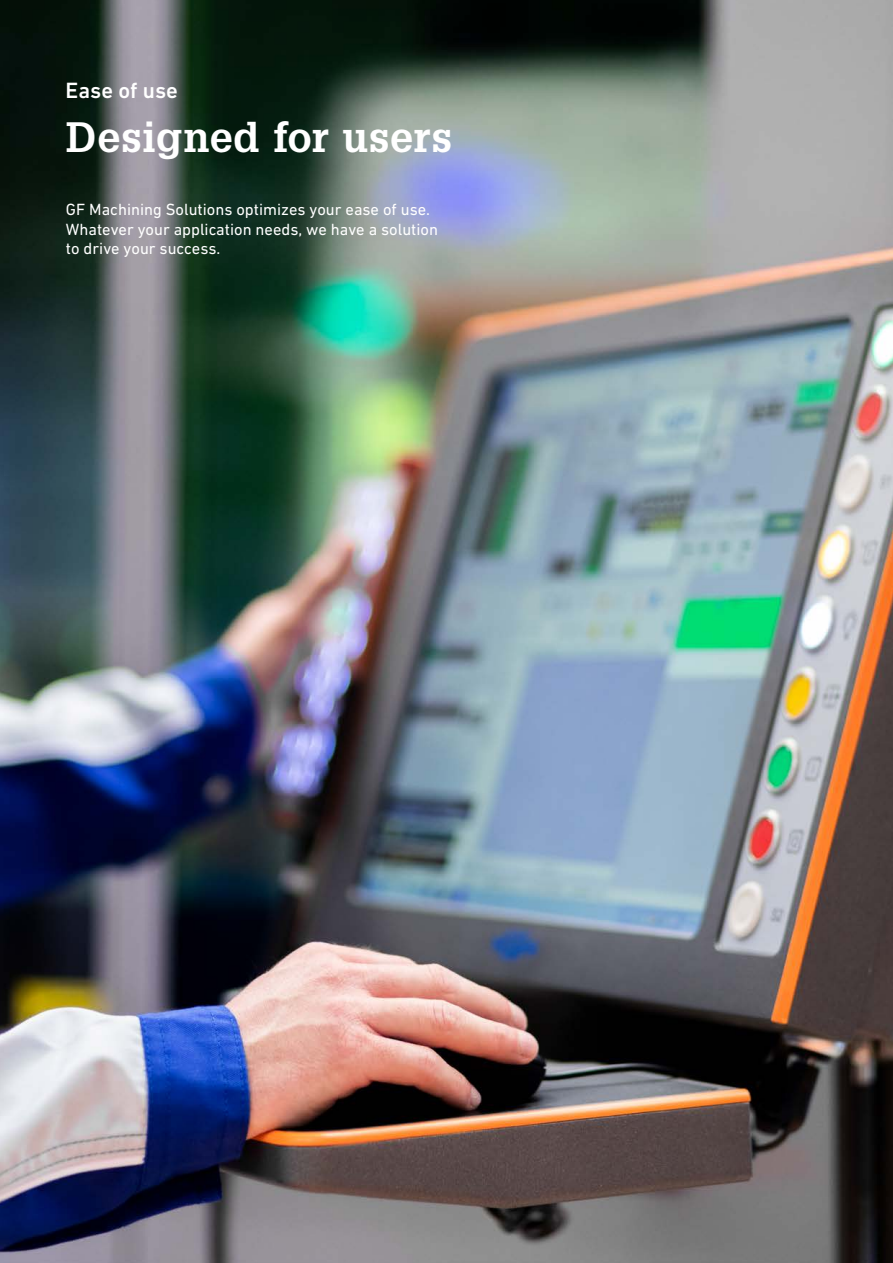
<style>
.page{position:relative;width:893px;height:1263px;background:#fff}
.page>*{position:absolute;margin:0;border:0;box-sizing:border-box;transform-origin:0 0}
.t1{font:700 41.55px "Glypha LT Pro";letter-spacing:.01em;color:#fff}
.t2{font:500 22.5px "DIN Next W1 G";color:#fff}
.t3{font:16.5px/19.5px "DIN Next W1 G";color:#fff}
</style>
<div class="page">
<img style="left:0;top:0;width:893px;height:1263px">
<h2 class="t2" style="left:66px;top:77px;width:114px">Ease of use</h2>
<h1 class="t1" style="left:66px;top:111px;width:388px">Designed for users</h1>
<p class="t3" style="left:66px;top:200px;width:374px">GF Machining Solutions optimizes your ease of use.<br>Whatever your application needs, we have a solution to drive your success.</p>
</div>
